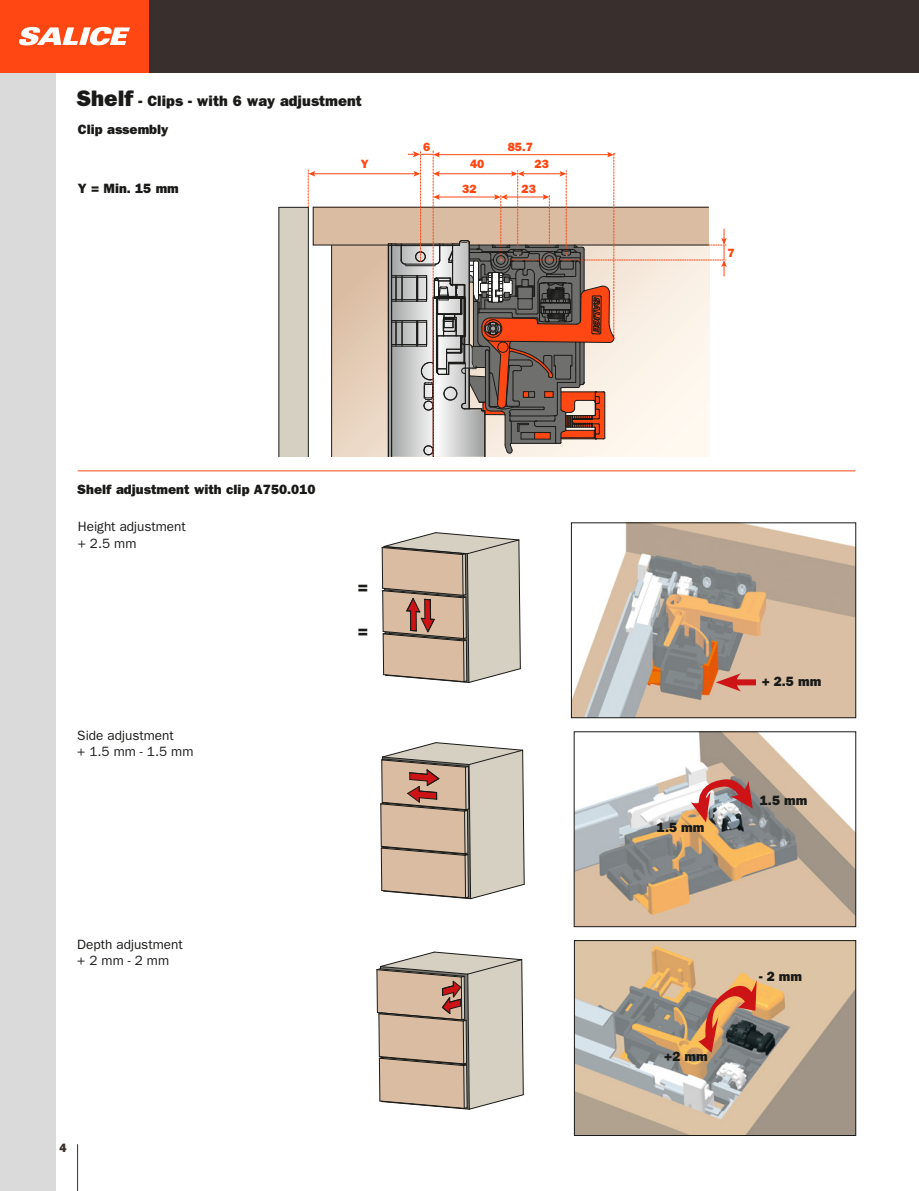
<style>
.page{position:relative;width:919px;height:1191px;background:#fff}
.page>*{position:absolute;margin:0;border:0;box-sizing:border-box;transform-origin:0 0}
.t1{font:17.1px "ITC Franklin Gothic Std Hvy";color:#1a1a18}
.t2{font:15px "ITC Franklin Gothic Std Hvy";color:#1a1a18}
.t3{font:13.5px "ITC Franklin Gothic Std Hvy";color:#1a1a18}
.t4{font:13.5px/16.2px "ITC Franklin Gothic Std";color:#1a1a18}
.t5{font:12px "ITC Franklin Gothic Std Hvy";color:#ff4713}
.t6{font:12px "ITC Franklin Gothic Std Hvy";color:#392f2d}
.s1{font-size:22.5px}
</style>
<div class="page">
<div style="left:0;top:0;width:55px;height:1191px;background:#dadada"></div>
<div style="left:0;top:0;width:918px;height:72px;background:#392f2d"></div>
<div style="left:0;top:0;width:149px;height:72px;background:#ff4713"></div>
<svg style="left:19px;top:27px;width:111px;height:18px"></svg>
<svg style="left:376px;top:951px;width:148px;height:159px;background:#cbbaaa"></svg>
<svg style="left:380px;top:742px;width:145px;height:157px;background:#cab9a8"></svg>
<svg style="left:381px;top:532px;width:140px;height:151px;background:#ccbaaa"></svg>
<div style="left:332px;top:244px;width:377px;height:213px;background:linear-gradient(to bottom,#d8b89d,#eddbca)"></div>
<div style="left:279px;top:207px;width:29px;height:250px;background:#d6d0c3"></div>
<div style="left:313px;top:207px;width:395px;height:38px;background:#dabca2"></div>
<hr style="left:313px;top:207px;width:1px;height:38px;background:#1a1a18">
<hr style="left:278px;top:207px;width:1px;height:250px;background:#1a1a18">
<hr style="left:308px;top:207px;width:1px;height:250px;background:#1a1a18">
<hr style="left:331px;top:245px;width:1px;height:212px;background:#1a1a18">
<hr style="left:313px;top:244px;width:395px;height:1px;background:#1a1a18">
<hr style="left:313px;top:207px;width:395px;height:1px;background:#1a1a18">
<hr style="left:314px;top:173px;width:102px;height:1px;background:#ff4713">
<svg style="left:388px;top:150px;width:338px;height:307px"></svg>
<svg style="left:279px;top:170px;width:36px;height:38px"></svg>
<img style="left:573px;top:524px;width:281px;height:192px">
<div style="left:571px;top:522px;width:285px;height:196px;border:1px solid #1a1a18"></div>
<div style="left:730px;top:679px;width:26px;height:6px;background:#cd1316"></div>
<svg style="left:715px;top:673px;width:26px;height:18px"></svg>
<img style="left:576px;top:942px;width:278px;height:191px">
<div style="left:574px;top:940px;width:282px;height:195px;border:1px solid #1a1a18"></div>
<svg style="left:698px;top:942px;width:61px;height:125px;background:#b68f75"></svg>
<img style="left:575px;top:733px;width:279px;height:192px">
<div style="left:573px;top:731px;width:283px;height:196px;border:1px solid #1a1a18"></div>
<svg style="left:690px;top:761px;width:64px;height:66px;background:#bb938b"></svg>
<hr style="left:78px;top:470px;width:777px;height:1px;background:#ff4713">
<hr style="left:77px;top:1144px;width:1px;height:47px;background:#392f2d">
<p class="t2" style="left:76px;top:92px;width:287px"><span class="s1">Shelf</span> - Clips - with 6 way adjustment</p>
<p class="t3" style="left:78px;top:121px;width:92px">Clip assembly</p>
<p class="t3" style="left:78px;top:180px;width:102px">Y = Min. 15 mm</p>
<p class="t5" style="left:423px;top:140px;width:9px">6</p>
<p class="t5" style="left:507px;top:140px;width:27px">85.7</p>
<p class="t5" style="left:361px;top:157px;width:9px">Y</p>
<p class="t5" style="left:470px;top:157px;width:16px">40</p>
<p class="t5" style="left:534px;top:157px;width:16px">23</p>
<p class="t5" style="left:462px;top:182px;width:16px">32</p>
<p class="t5" style="left:521px;top:182px;width:16px">23</p>
<p class="t3" style="left:77px;top:482px;width:240px">Shelf adjustment with clip A750.010</p>
<p class="t4" style="left:78px;top:519px;width:109px">Height adjustment + 2.5 mm</p>
<p class="t4" style="left:77px;top:727px;width:118px">Side adjustment<br>+ 1.5 mm - 1.5 mm</p>
<p class="t1" style="left:358px;top:577px;width:12px">=</p>
<p class="t1" style="left:358px;top:621px;width:12px">=</p>
<p class="t4" style="left:77px;top:936px;width:107px">Depth adjustment + 2 mm - 2 mm</p>
<p class="t6" style="left:60px;top:1141px;width:9px">4</p>
<p class="t5" style="left:727px;top:246px;width:9px">7</p>
<p class="t3" style="left:657px;top:819px;width:49px">1.5 mm</p>
<p class="t3" style="left:761px;top:674px;width:61px">+ 2.5 mm</p>
<p class="t3" style="left:759px;top:792px;width:49px">1.5 mm</p>
<p class="t3" style="left:664px;top:1048px;width:45px">+2 mm</p>
<p class="t3" style="left:759px;top:968px;width:44px">- 2 mm</p>
</div>
